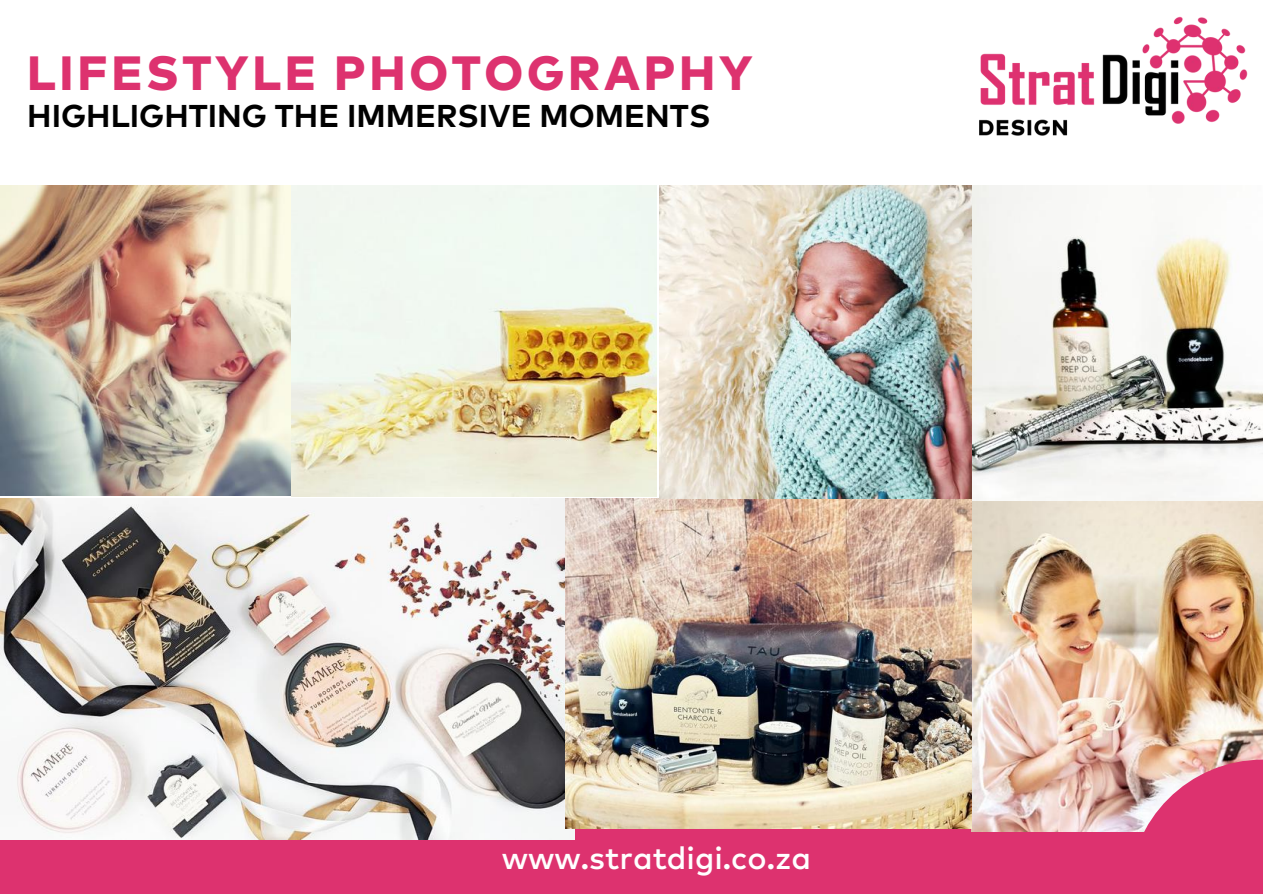
<style>
.page{position:relative;width:1263px;height:894px;background:#fff}
.page>*{position:absolute;margin:0;border:0;box-sizing:border-box;transform-origin:0 0}
.t1{font:800 48px "Mark OT";letter-spacing:.075em;color:#dd326f}
.t2{font:700 31.5px "Mark OT";color:#000}
.t3{font:500 31.5px "Mark OT";color:#fff}
</style>
<div class="page">
<div style="left:0;top:827px;width:1263px;height:66px;background:#dd326f"></div>
<img style="left:0;top:186px;width:291px;height:309px">
<img style="left:0;top:498px;width:574px;height:341px">
<img style="left:291px;top:185px;width:366px;height:311px">
<img style="left:971px;top:186px;width:292px;height:315px">
<img style="left:971px;top:501px;width:292px;height:329px">
<img style="left:565px;top:498px;width:406px;height:330px">
<img style="left:659px;top:186px;width:313px;height:312px">
<svg style="left:1129px;top:759px;width:134px;height:73px;background:#dd698c"></svg>
<img style="left:979px;top:16px;width:269px;height:120px">
<h1 class="t1" style="left:27px;top:52px;width:727px">LIFESTYLE PHOTOGRAPHY</h1>
<p class="t2" style="left:27px;top:102px;width:684px">HIGHLIGHTING THE IMMERSIVE MOMENTS</p>
<p class="t3" style="left:502px;top:844px;width:311px">www.stratdigi.co.za</p>
</div>
